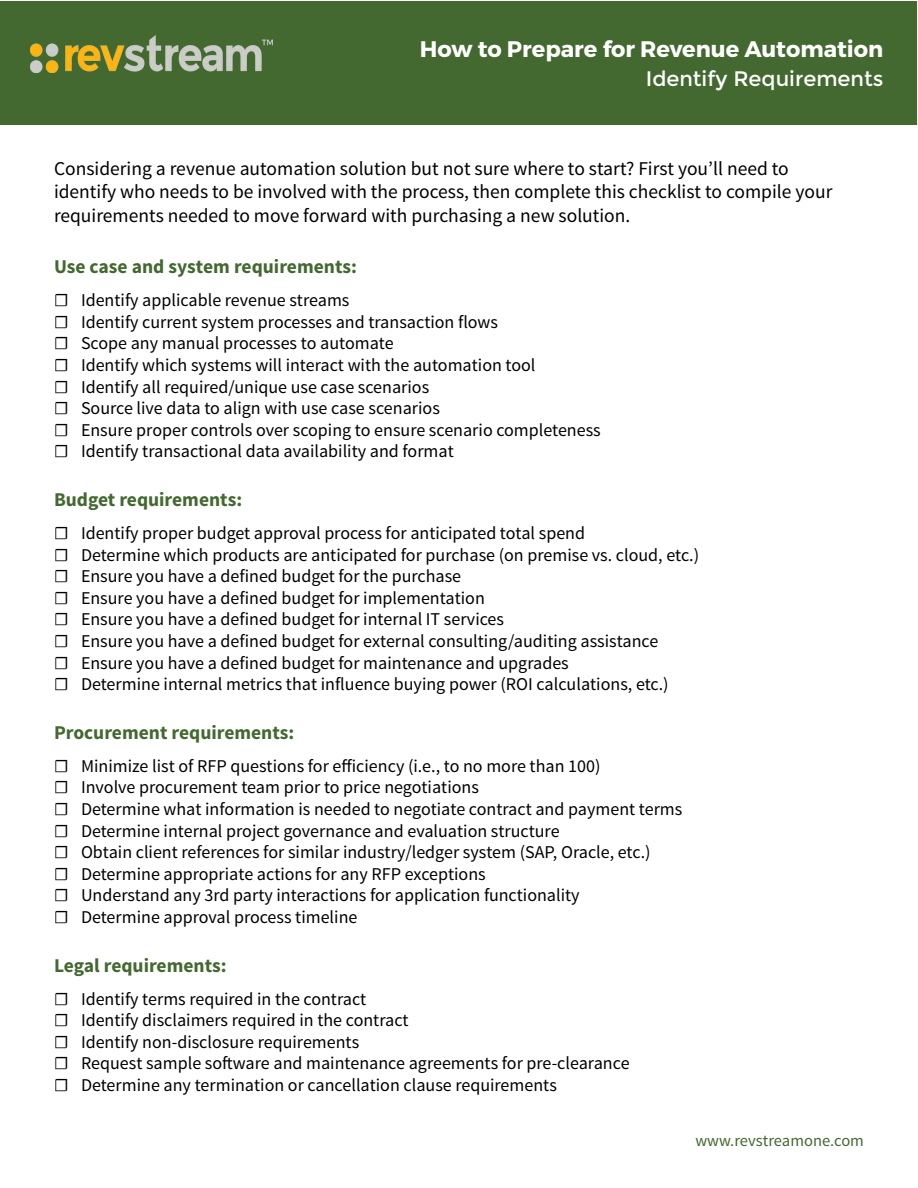
<style>
.page{position:relative;width:918px;height:1188px;background:#fff}
.page>*{position:absolute;margin:0;border:0;box-sizing:border-box;transform-origin:0 0}
.t1{font:700 22.5px "Montserrat";color:#fff}
.t2{font:21px "Montserrat";color:#fff}
.t3{font:19.5px/23.4px "Source Sans Pro";color:#000}
.t4{font:700 19.5px "Source Sans Pro";color:#436931}
.t5{font:18px/21.6px "Source Sans Pro";color:#000}
.t6{font:16.5px "Source Sans Pro";color:#436931}
</style>
<div class="page">
<div style="left:1px;top:1px;width:916px;height:124px;background:#436931"></div>
<img style="left:30px;top:36px;width:242px;height:36px">
<p class="t1" style="left:420px;top:35px;width:465px">How to Prepare for Revenue Automation</p>
<p class="t2" style="left:646px;top:66px;width:239px">Identify Requirements</p>
<p class="t3" style="left:54px;top:157px;width:780px">Considering a revenue automation solution but not sure where to start? First you’ll need to identify who needs to be involved with the process, then complete this checklist to compile your requirements needed to move forward with purchasing a new solution.</p>
<p class="t4" style="left:54px;top:254px;width:304px">Use case and system requirements:</p>
<p class="t5" style="left:54px;top:290px;width:548px">☐ Identify applicable revenue streams<br>☐ Identify current system processes and transaction flows<br>☐ Scope any manual processes to automate<br>☐ Identify which systems will interact with the automation tool<br>☐ Identify all required/unique use case scenarios<br>☐ Source live data to align with use case scenarios<br>☐ Ensure proper controls over scoping to ensure scenario completeness ☐ Identify transactional data availability and format</p>
<p class="t4" style="left:54px;top:487px;width:190px">Budget requirements:</p>
<p class="t5" style="left:54px;top:523px;width:647px">☐ Identify proper budget approval process for anticipated total spend<br>☐ Determine which products are anticipated for purchase (on premise vs. cloud, etc.) ☐ Ensure you have a defined budget for the purchase<br>☐ Ensure you have a defined budget for implementation<br>☐ Ensure you have a defined budget for internal IT services<br>☐ Ensure you have a defined budget for external consulting/auditing assistance<br>☐ Ensure you have a defined budget for maintenance and upgrades<br>☐ Determine internal metrics that influence buying power (ROI calculations, etc.)</p>
<p class="t4" style="left:54px;top:720px;width:242px">Procurement requirements:</p>
<p class="t5" style="left:54px;top:755px;width:630px">☐ Minimize list of RFP questions for efficiency (i.e., to no more than 100)<br>☐ Involve procurement team prior to price negotiations<br>☐ Determine what information is needed to negotiate contract and payment terms ☐ Determine internal project governance and evaluation structure<br>☐ Obtain client references for similar industry/ledger system (SAP, Oracle, etc.)<br>☐ Determine appropriate actions for any RFP exceptions<br>☐ Understand any 3rd party interactions for application functionality<br>☐ Determine approval process timeline</p>
<p class="t4" style="left:54px;top:953px;width:174px">Legal requirements:</p>
<p class="t5" style="left:54px;top:988px;width:577px">☐ Identify terms required in the contract<br>☐ Identify disclaimers required in the contract<br>☐ Identify non-disclosure requirements<br>☐ Request sample software and maintenance agreements for pre-clearance ☐ Determine any termination or cancellation clause requirements</p>
<p class="t6" style="left:695px;top:1131px;width:170px">www.revstreamone.com</p>
</div>
